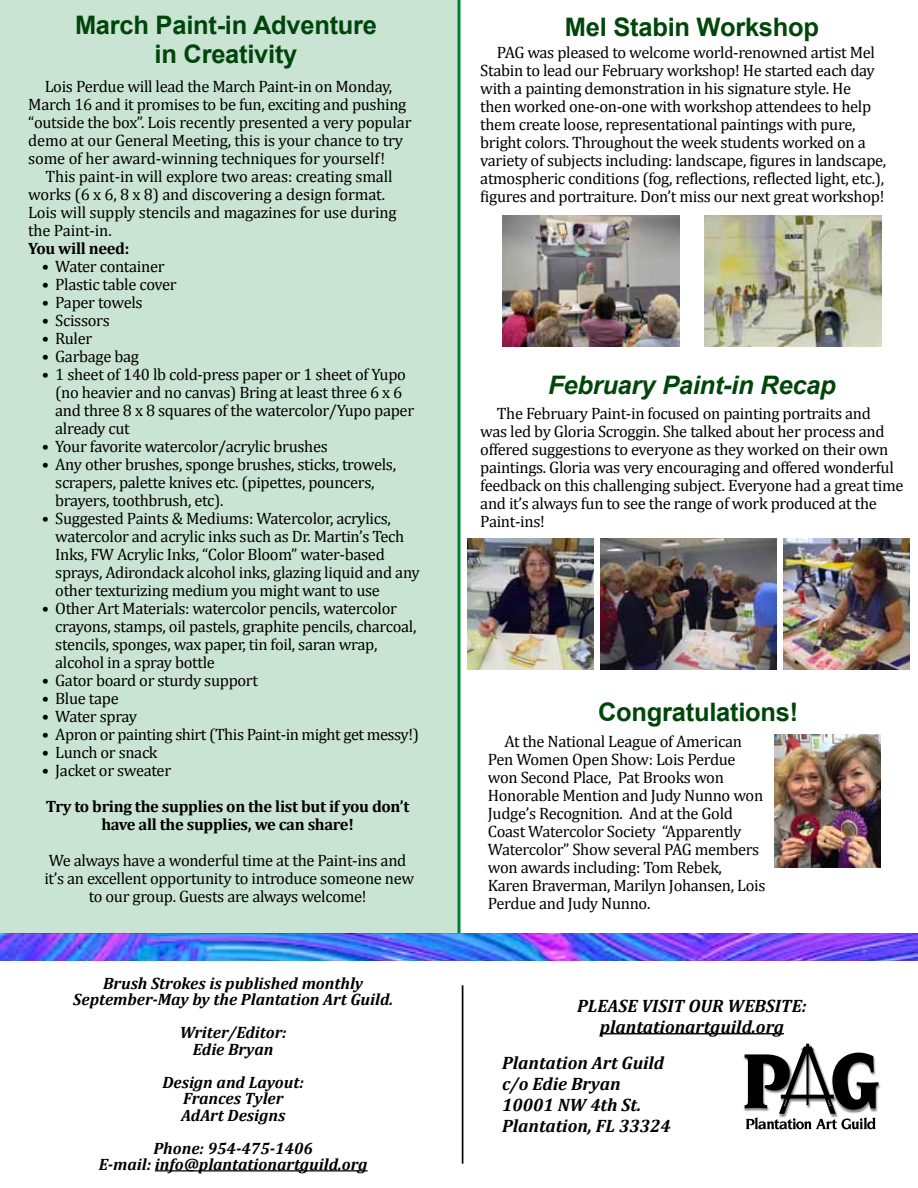
<style>
.page{position:relative;width:918px;height:1188px;background:#fff}
.page>*{position:absolute;margin:0;border:0;box-sizing:border-box;transform-origin:0 0}
.t1{font:700 25.5px/28.5px "Arial";letter-spacing:-.01em;color:#00460b;text-align:center}
.t2{font:italic 700 25.5px "Arial";letter-spacing:-.01em;color:#00460b}
.t3{font:italic 700 18px/21px "Cambria";color:#000;text-align:center}
.t4{font:16.5px/18px "Cambria";letter-spacing:-.02em;color:#000}
.t5{font:italic 700 16.5px/16.5px "Cambria";color:#000;text-align:center}
.t6{font:700 16.5px/18px "Cambria";letter-spacing:-.02em;color:#000;text-align:center}
</style>
<div class="page">
<div style="left:0;top:0;width:458px;height:933px;background:#cae4d4"></div>
<hr style="left:155px;top:1170px;width:213px;height:1px;background:#000">
<img style="left:743px;top:1054px;width:2px;height:57px">
<img style="left:878px;top:1082px;width:3px;height:7px">
<svg style="left:745px;top:1044px;width:133px;height:85px"></svg>
<hr style="left:600px;top:1033px;width:184px;height:1px;background:#000">
<hr style="left:462px;top:985px;width:1px;height:179px;background:#000">
<hr style="left:458px;top:0;width:2px;height:933px;background:#007f31">
<img style="left:503px;top:216px;width:176px;height:130px">
<img style="left:705px;top:216px;width:176px;height:130px">
<img style="left:0;top:933px;width:918px;height:27px">
<img style="left:774px;top:735px;width:107px;height:132px">
<img style="left:600px;top:538px;width:177px;height:131px">
<img style="left:783px;top:538px;width:127px;height:131px">
<img style="left:468px;top:538px;width:126px;height:131px">
<h1 class="t1" style="left:75px;top:12px;width:304px">March Paint-in Adventure in Creativity</h1>
<p class="t4" style="left:28px;top:77px;width:385px;text-indent:17px">Lois Perdue will lead the March Paint-in on Monday, March 16 and it promises to be fun, exciting and pushing “outside the box”. Lois recently presented a very popular demo at our General Meeting, this is your chance to try some of her award-winning techniques for yourself!</p>
<p class="t4" style="left:28px;top:167px;width:370px;text-indent:17px">This paint-in will explore two areas: creating small works (6 x 6, 8 x 8) and discovering a design format.<br>Lois will supply stencils and magazines for use during the Paint-in.</p>
<p class="t6" style="left:28px;top:239px;width:103px">You will need:</p>
<p class="t4" style="left:42px;top:257px;width:124px">• Water container</p>
<p class="t4" style="left:42px;top:275px;width:137px">• Plastic table cover</p>
<p class="t4" style="left:42px;top:293px;width:102px">• Paper towels</p>
<p class="t4" style="left:42px;top:311px;width:70px">• Scissors</p>
<p class="t4" style="left:42px;top:329px;width:52px">• Ruler</p>
<p class="t4" style="left:42px;top:347px;width:99px">• Garbage bag</p>
<p class="t4" style="left:55px;top:365px;width:360px;text-indent:-13px">• 1 sheet of 140 lb cold-press paper or 1 sheet of Yupo (no heavier and no canvas) Bring at least three 6 x 6 and three 8 x 8 squares of the watercolor/Yupo paper already cut</p>
<p class="t4" style="left:42px;top:437px;width:288px">• Your favorite watercolor/acrylic brushes</p>
<p class="t4" style="left:55px;top:455px;width:342px;text-indent:-13px">• Any other brushes, sponge brushes, sticks, trowels, scrapers, palette knives etc. (pipettes, pouncers, brayers, toothbrush, etc).</p>
<p class="t4" style="left:55px;top:509px;width:366px;text-indent:-13px">• Suggested Paints &amp; Mediums: Watercolor, acrylics, watercolor and acrylic inks such as Dr. Martin’s Tech Inks, FW Acrylic Inks, “Color Bloom” water-based sprays, Adirondack alcohol inks, glazing liquid and any other texturizing medium you might want to use</p>
<p class="t4" style="left:55px;top:599px;width:363px;text-indent:-13px">• Other Art Materials: watercolor pencils, watercolor crayons, stamps, oil pastels, graphite pencils, charcoal, stencils, sponges, wax paper, tin foil, saran wrap, alcohol in a spray bottle</p>
<p class="t4" style="left:42px;top:671px;width:218px">• Gator board or sturdy support</p>
<p class="t4" style="left:42px;top:689px;width:79px">• Blue tape</p>
<p class="t4" style="left:42px;top:707px;width:97px">• Water spray</p>
<p class="t4" style="left:42px;top:725px;width:379px">• Apron or painting shirt (This Paint-in might get messy!)</p>
<p class="t4" style="left:42px;top:743px;width:117px">• Lunch or snack</p>
<p class="t4" style="left:42px;top:761px;width:131px">• Jacket or sweater</p>
<p class="t6" style="left:46px;top:797px;width:365px">Try to bring the supplies on the list but if you don’t have all the supplies, we can share!</p>
<p class="t4" style="left:44px;top:851px;width:371px;text-align:center">We always have a wonderful time at the Paint-ins and it’s an excellent opportunity to introduce someone new to our group. Guests are always welcome!</p>
<p class="t5" style="left:73px;top:974px;width:322px">Brush Strokes is published monthly<br>September-May by the Plantation Art Guild.</p>
<p class="t5" style="left:180px;top:1024px;width:108px">Writer/Editor:<br>Edie Bryan</p>
<p class="t5" style="left:162px;top:1073px;width:143px">Design and Layout:<br>Frances Tyler<br>AdArt Designs</p>
<p class="t5" style="left:99px;top:1139px;width:270px">Phone: 954-475-1406<br>E-mail: info@plantationartguild.org</p>
<h1 class="t1" style="left:565px;top:14px;width:256px">Mel Stabin Workshop</h1>
<p class="t4" style="left:480px;top:43px;width:408px;text-indent:16px">PAG was pleased to welcome world-renowned artist Mel Stabin to lead our February workshop! He started each day with a painting demonstration in his signature style. He<br>then worked one-on-one with workshop attendees to help them create loose, representational paintings with pure, bright colors. Throughout the week students worked on a variety of subjects including: landscape, figures in landscape, atmospheric conditions (fog, reflections, reflected light, etc.), figures and portraiture. Don’t miss our next great workshop!</p>
<h1 class="t2" style="left:548px;top:369px;width:289px">February Paint-in Recap</h1>
<p class="t4" style="left:480px;top:404px;width:425px;text-indent:16px">The February Paint-in focused on painting portraits and<br>was led by Gloria Scroggin. She talked about her process and offered suggestions to everyone as they worked on their own paintings. Gloria was very encouraging and offered wonderful feedback on this challenging subject. Everyone had a great time and it’s always fun to see the range of work produced at the Paint-ins!</p>
<h1 class="t1" style="left:598px;top:698px;width:202px">Congratulations!</h1>
<p class="t4" style="left:488px;top:733px;width:279px;text-indent:16px">At the National League of American Pen Women Open Show: Lois Perdue won Second Place, Pat Brooks won Honorable Mention and Judy Nunno won Judge’s Recognition. And at the Gold Coast Watercolor Society “Apparently Watercolor” Show several PAG members won awards including: Tom Rebek, Karen Braverman, Marilyn Johansen, Lois Perdue and Judy Nunno.</p>
<p class="t3" style="left:577px;top:995px;width:231px">PLEASE VISIT OUR WEBSITE: plantationartguild.org</p>
<p class="t3" style="left:502px;top:1052px;width:170px;text-align:left">Plantation Art Guild c/o Edie Bryan<br>10001 NW 4th St.<br>Plantation, FL 33324</p>
</div>
